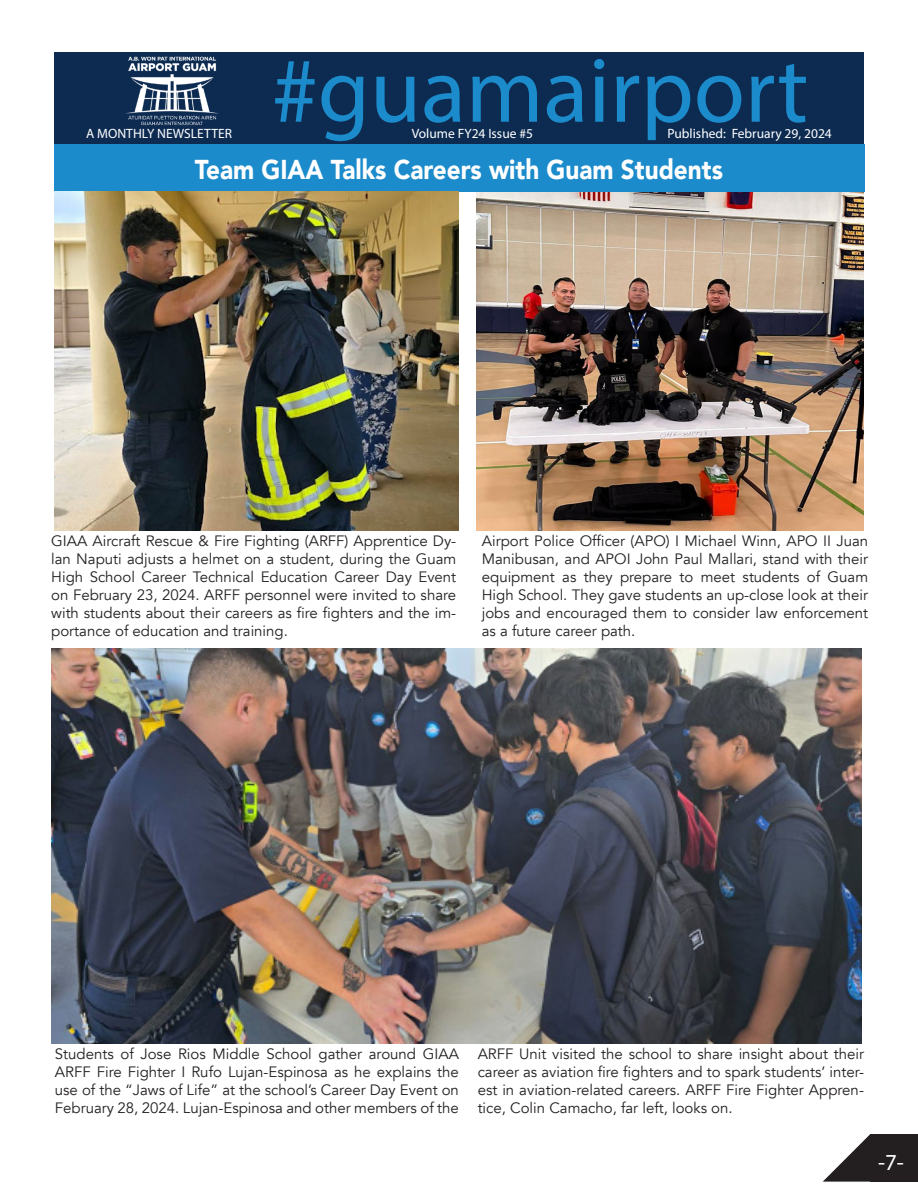
<style>
.page{position:relative;width:918px;height:1188px;background:#fff}
.page>*{position:absolute;margin:0;border:0;box-sizing:border-box;transform-origin:0 0}
.Title_-_79pt{font:93px "Myriad Pro";color:#1b8bcb}
.t1{font:900 27.3px "Avenir";color:#fff;scale:.89 1}
.t2{font:23.1px "Myriad Pro";color:#fff}
.t3{font:15px/18px "Avenir";color:#231f20;text-align:justify}
.Body_Text{font:13.5px "Myriad Pro";color:#fff}
</style>
<div class="page">
<img style="left:477px;top:192px;width:387px;height:339px">
<div style="left:870px;top:1134px;width:48px;height:48px;background:#231f20"></div>
<svg style="left:823px;top:1134px;width:47px;height:48px"></svg>
<div style="left:54px;top:52px;width:810px;height:92px;background:#0d2b51"></div>
<img style="left:126px;top:56px;width:93px;height:70px">
<div style="left:54px;top:144px;width:810px;height:48px;background:#1b8bcb"></div>
<img style="left:54px;top:192px;width:405px;height:339px">
<img style="left:51px;top:648px;width:810px;height:395px">
<p class="Title_-_79pt" style="left:272px;top:33px;width:538px">#guamairport</p>
<p class="Body_Text" style="left:86px;top:125px;width:147px">A MONTHLY NEWSLETTER</p>
<p class="Body_Text" style="left:412px;top:125px;width:123px">Volume FY24 Issue #5</p>
<p class="Body_Text" style="left:668px;top:125px;width:166px">Published: February 29, 2024</p>
<p class="t1" style="left:195px;top:146px;width:595px">Team GIAA Talks Careers with Guam Students</p>
<p class="t3" style="left:51px;top:532px;width:407px">GIAA Aircraft Rescue &amp; Fire Fighting (ARFF) Apprentice Dy&shy;lan Naputi adjusts a helmet on a student, during the Guam High School Career Technical Education Career Day Event on February 23, 2024. ARFF personnel were invited to share with students about their careers as fire fighters and the im&shy;portance of education and training.</p>
<p class="t3" style="left:482px;top:532px;width:388px">Airport Police Officer (APO) I Michael Winn, APO II Juan Manibusan, and APOI John Paul Mallari, stand with their equipment as they prepare to meet students of Guam High School. They gave students an up-close look at their jobs and encouraged them to consider law enforcement as a future career path.</p>
<p class="t3" style="left:55px;top:1045px;width:406px">Students of Jose Rios Middle School gather around GIAA ARFF Fire Fighter I Rufo Lujan-Espinosa as he explains the use of the “Jaws of Life” at the school’s Career Day Event on February 28, 2024. Lujan-Espinosa and other members of the</p>
<p class="t3" style="left:478px;top:1045px;width:388px">ARFF Unit visited the school to share insight about their career as aviation fire fighters and to spark students’ inter&shy;est in aviation-related careers. ARFF Fire Fighter Appren&shy;tice, Colin Camacho, far left, looks on.</p>
<h3 class="t2" style="left:878px;top:1148px;width:27px">-7-</h3>
</div>
